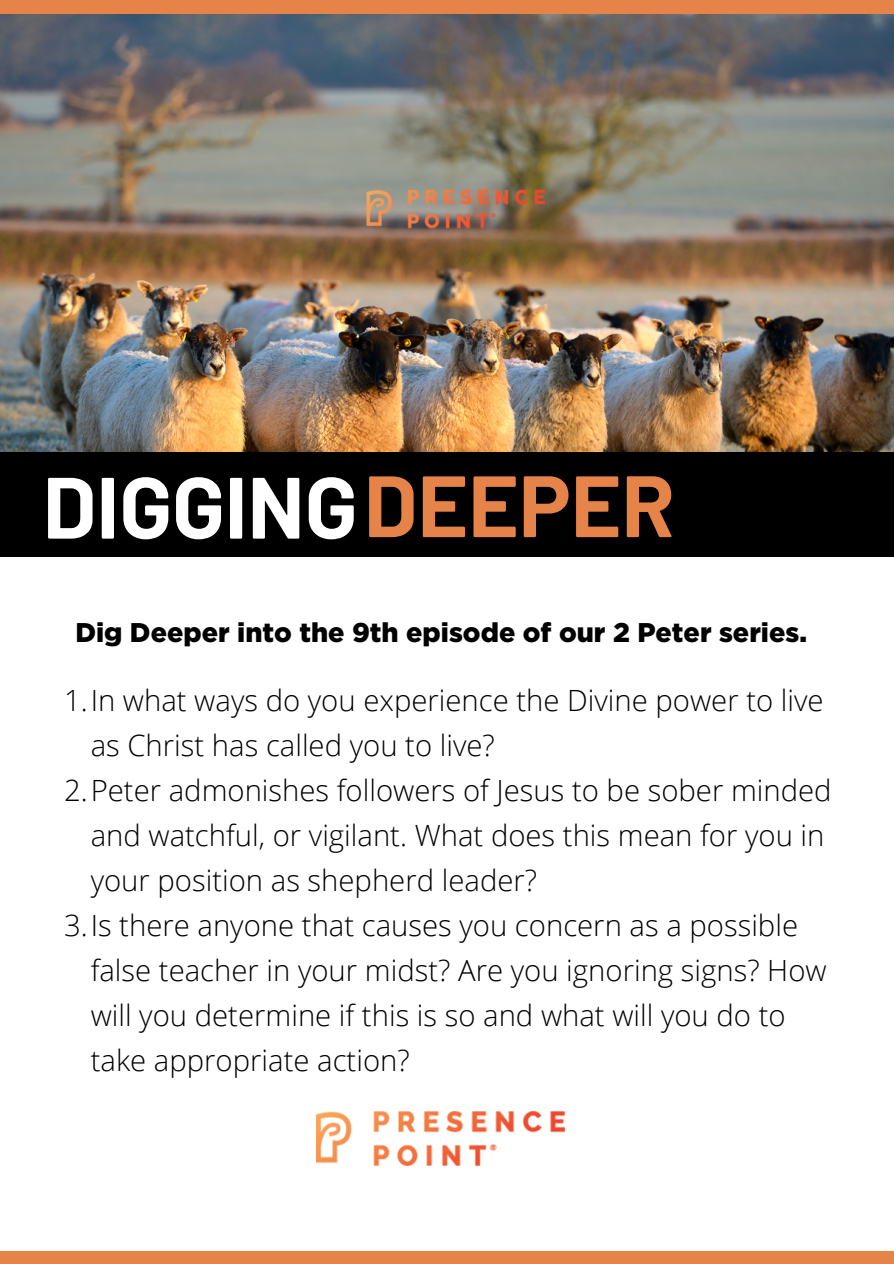
<style>
.page{position:relative;width:894px;height:1264px;background:#fff}
.page>*{position:absolute;margin:0;border:0;box-sizing:border-box;transform-origin:0 0}
.t1{font:700 86.7px "Barlow";color:#fff}
.t2{font:300 29.25px "Open Sans";color:#000}
.t3{font:900 27px "Gotham";color:#000}
.s1{font-size:86.85px;color:#e68348}
</style>
<div class="page">
<img style="left:0;top:14px;width:893px;height:542px">
<div style="left:0;top:0;width:893px;height:14px;background:#e68348"></div>
<div style="left:0;top:1251px;width:893px;height:12px;background:#e68348"></div>
<img style="left:317px;top:1111px;width:247px;height:54px">
<div style="left:0;top:452px;width:892px;height:104px;background:#000"></div>
<h1 class="t1" style="left:43px;top:452px;width:633px">DIGGING<span class="s1">DEEPER</span></h1>
<p class="t3" style="left:75px;top:616px;width:733px">Dig Deeper into the 9th episode of our 2 Peter series.</p>
<p class="t2" style="left:64px;top:679px;width:760px">1.In what ways do you experience the Divine power to live</p>
<p class="t2" style="left:91px;top:724px;width:405px">as Christ has called you to live?</p>
<p class="t2" style="left:64px;top:769px;width:768px">2.Peter admonishes followers of Jesus to be sober minded</p>
<p class="t2" style="left:91px;top:814px;width:735px">and watchful, or vigilant. What does this mean for you in</p>
<p class="t2" style="left:91px;top:859px;width:448px">your position as shepherd leader?</p>
<p class="t2" style="left:64px;top:904px;width:735px">3.Is there anyone that causes you concern as a possible</p>
<p class="t2" style="left:91px;top:949px;width:737px">false teacher in your midst? Are you ignoring signs? How</p>
<p class="t2" style="left:91px;top:994px;width:696px">will you determine if this is so and what will you do to</p>
<p class="t2" style="left:91px;top:1039px;width:320px">take appropriate action?</p>
</div>
